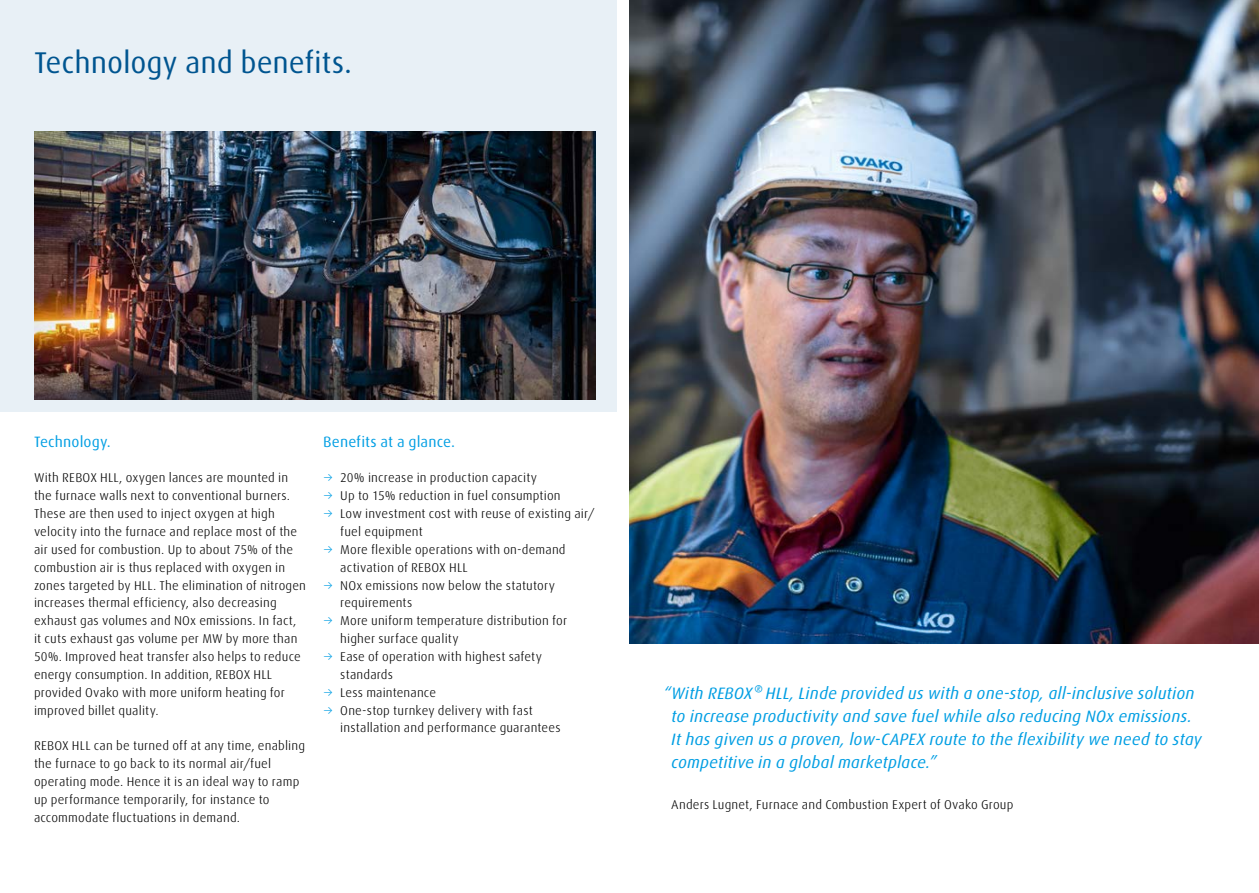
<style>
.page{position:relative;width:1259px;height:893px;background:#fff}
.page>*{position:absolute;margin:0;border:0;box-sizing:border-box;transform-origin:0 0}
.t1{font:30px "Linde Dax Global";letter-spacing:-.005em;color:#005590}
.t2{font:italic 16.5px/23.1px "Linde Dax Global";color:#009ee3}
.t3{font:15px "Linde Dax Global";letter-spacing:.005em;color:#009ee3}
.t4{font:300 12.75px/17.9px "Linde Dax Global";letter-spacing:.01em;color:#000}
.s1{color:#009ee3}
</style>
<div class="page">
<img style="left:629px;top:0;width:630px;height:643px">
<div style="left:0;top:0;width:617px;height:411px;background:#e8f0f6"></div>
<img style="left:34px;top:132px;width:561px;height:268px">
<h1 class="t1" style="left:34px;top:45px;width:319px">Technology and benefits.</h1>
<p class="t3" style="left:34px;top:433px;width:78px">Technology.</p>
<p class="t4" style="left:34px;top:469px;width:273px">With REBOX HLL, oxygen lances are mounted in the furnace walls next to conventional burners.<br>These are then used to inject oxygen at high velocity into the furnace and replace most of the air used for combustion. Up to about 75% of the combustion air is thus replaced with oxygen in zones targeted by HLL. The elimination of nitrogen increases thermal efficiency, also decreasing exhaust gas volumes and NOx emissions. In fact, it cuts exhaust gas volume per MW by more than 50%. Improved heat transfer also helps to reduce energy consumption. In addition, REBOX HLL provided Ovako with more uniform heating for improved billet quality.</p>
<p class="t4" style="left:34px;top:737px;width:273px">REBOX HLL can be turned off at any time, enabling the furnace to go back to its normal air/fuel operating mode. Hence it is an ideal way to ramp up performance temporarily, for instance to accommodate fluctuations in demand.</p>
<p class="t3" style="left:323px;top:433px;width:133px">Benefits at a glance.</p>
<p class="t4" style="left:323px;top:469px;width:215px"><span class="s1">→</span> 20% increase in production capacity</p>
<p class="t4" style="left:323px;top:487px;width:239px"><span class="s1">→</span> Up to 15% reduction in fuel consumption</p>
<p class="t4" style="left:340px;top:505px;width:256px;text-indent:-17px"><span class="s1">→</span> Low investment cost with reuse of existing air/ fuel equipment</p>
<p class="t4" style="left:340px;top:540px;width:227px;text-indent:-17px"><span class="s1">→</span> More flexible operations with on-demand activation of REBOX HLL</p>
<p class="t4" style="left:340px;top:576px;width:216px;text-indent:-17px"><span class="s1">→</span> NOx emissions now below the statutory requirements</p>
<p class="t4" style="left:340px;top:612px;width:228px;text-indent:-17px"><span class="s1">→</span> More uniform temperature distribution for higher surface quality</p>
<p class="t4" style="left:340px;top:648px;width:203px;text-indent:-17px"><span class="s1">→</span> Ease of operation with highest safety standards</p>
<p class="t4" style="left:323px;top:683px;width:114px"><span class="s1">→</span> Less maintenance</p>
<p class="t4" style="left:340px;top:701px;width:222px;text-indent:-17px"><span class="s1">→</span> One-stop turnkey delivery with fast installation and performance guarantees</p>
<p class="t2" style="left:671px;top:681px;width:532px;text-indent:-8px">“With REBOX® HLL, Linde provided us with a one-stop, all-inclusive solution to increase productivity and save fuel while also reducing NOx emissions.<br>It has given us a proven, low-CAPEX route to the flexibility we need to stay competitive in a global marketplace.”</p>
<p class="t4" style="left:671px;top:796px;width:344px">Anders Lugnet, Furnace and Combustion Expert of Ovako Group</p>
</div>
